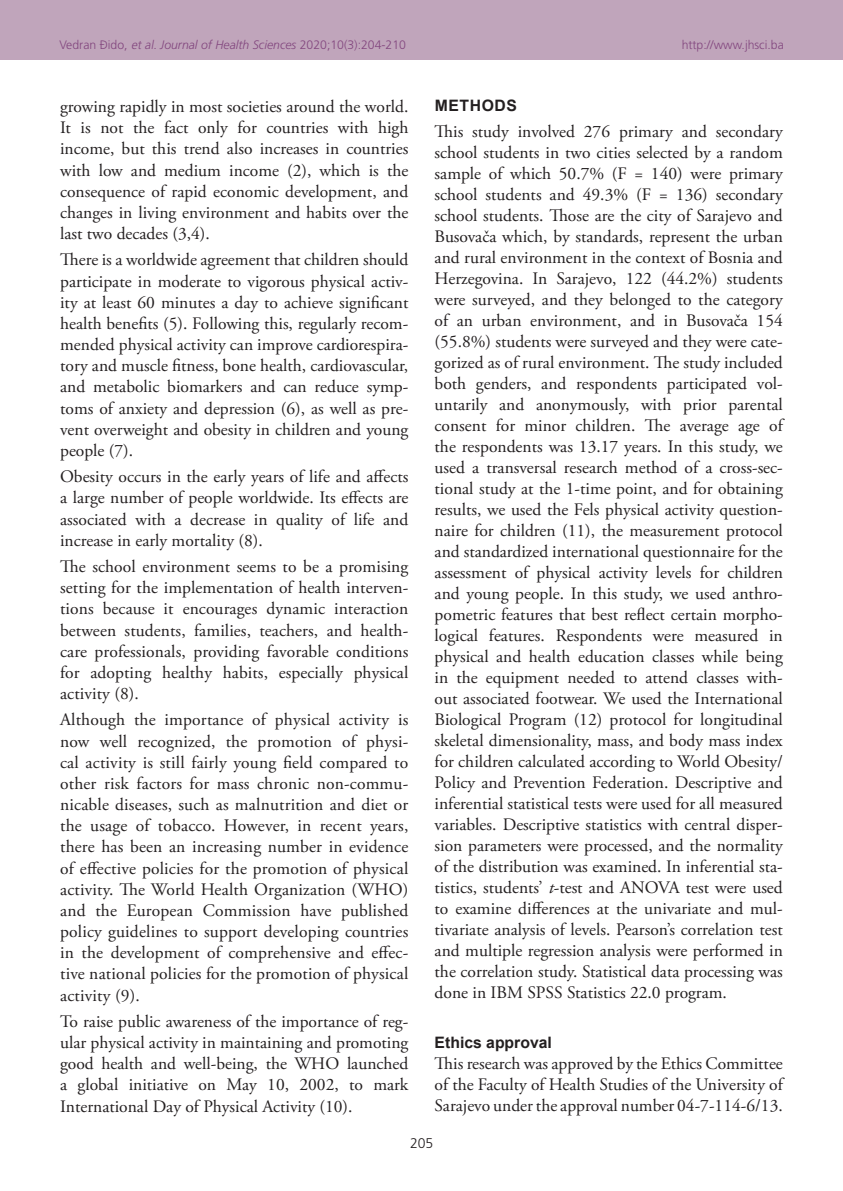
<style>
.page{position:relative;width:843px;height:1191px;background:#fff}
.page>*{position:absolute;margin:0;border:0;box-sizing:border-box;transform-origin:0 0}
.TX{font:17.5px/21px "Adobe Garamond Pro";color:#231f20;text-align:justify}
.t1{font:700 15.75px "Arial";color:#231f20}
.t2{font:700 15.75px "Arial";letter-spacing:.035em;color:#231f20}
.RF{font:300 14px "Frutiger CE";color:#231f20}
.RH{font:300 12.25px "Frutiger CE";color:#82467e}
.s1{font-style:italic}
</style>
<div class="page">
<div style="left:0;top:0;width:843px;height:60px;background:#c0a5bb"></div>
<p class="RH" style="left:60px;top:37px;width:348px">Vedran Đido, <span class="s1">et al</span>. <span class="s1">Journal of Health Sciences</span> 2020;10(3):204-210</p>
<p class="RH" style="left:682px;top:37px;width:104px">http://www.jhsci.ba</p>
<p class="TX" style="left:60px;top:97px;width:350px">growing rapidly in most societies around the world.<br>It is not the fact only for countries with high income, but this trend also increases in countries with low and medium income (2), which is the consequence of rapid economic development, and changes in living environment and habits over the last two decades (3,4).</p>
<p class="TX" style="left:60px;top:250px;width:350px">There is a worldwide agreement that children should participate in moderate to vigorous physical activ&shy;ity at least 60 minutes a day to achieve significant health benefits (5). Following this, regularly recom&shy;mended physical activity can improve cardiorespira&shy;tory and muscle fitness, bone health, cardiovascular, and metabolic biomarkers and can reduce symp&shy;toms of anxiety and depression (6), as well as pre&shy;vent overweight and obesity in children and young people (7).</p>
<p class="TX" style="left:60px;top:467px;width:350px">Obesity occurs in the early years of life and affects a large number of people worldwide. Its effects are associated with a decrease in quality of life and increase in early mortality (8).</p>
<p class="TX" style="left:60px;top:556px;width:350px">The school environment seems to be a promising setting for the implementation of health interven&shy;tions because it encourages dynamic interaction between students, families, teachers, and health&shy;care professionals, providing favorable conditions for adopting healthy habits, especially physical activity (8).</p>
<p class="TX" style="left:60px;top:710px;width:350px">Although the importance of physical activity is now well recognized, the promotion of physi&shy;cal activity is still fairly young field compared to other risk factors for mass chronic non-commu&shy;nicable diseases, such as malnutrition and diet or the usage of tobacco. However, in recent years, there has been an increasing number in evidence of effective policies for the promotion of physical activity. The World Health Organization (WHO) and the European Commission have published policy guidelines to support developing countries in the development of comprehensive and effec&shy;tive national policies for the promotion of physical activity (9).</p>
<p class="TX" style="left:60px;top:1011px;width:350px">To raise public awareness of the importance of reg&shy;ular physical activity in maintaining and promoting good health and well-being, the WHO launched a global initiative on May 10, 2002, to mark International Day of Physical Activity (10).</p>
<h1 class="t2" style="left:435px;top:94px;width:84px">METHODS</h1>
<p class="TX" style="left:435px;top:122px;width:350px">This study involved 276 primary and secondary school students in two cities selected by a random sample of which 50.7% (F = 140) were primary school students and 49.3% (F = 136) secondary school students. Those are the city of Sarajevo and Busovača which, by standards, represent the urban and rural environment in the context of Bosnia and Herzegovina. In Sarajevo, 122 (44.2%) students were surveyed, and they belonged to the category of an urban environment, and in Busovača 154 (55.8%) students were surveyed and they were cate&shy;gorized as of rural environment. The study included both genders, and respondents participated vol&shy;untarily and anonymously, with prior parental consent for minor children. The average age of the respondents was 13.17 years. In this study, we used a transversal research method of a cross-sec&shy;tional study at the 1-time point, and for obtaining results, we used the Fels physical activity question&shy;naire for children (11), the measurement protocol and standardized international questionnaire for the assessment of physical activity levels for children and young people. In this study, we used anthro&shy;pometric features that best reflect certain morpho&shy;logical features. Respondents were measured in physical and health education classes while being in the equipment needed to attend classes with&shy;out associated footwear. We used the International Biological Program (12) protocol for longitudinal skeletal dimensionality, mass, and body mass index for children calculated according to World Obesity/ Policy and Prevention Federation. Descriptive and inferential statistical tests were used for all measured variables. Descriptive statistics with central disper&shy;sion parameters were processed, and the normality of the distribution was examined. In inferential sta&shy;tistics, students’ <span class="s1">t</span>-test and ANOVA test were used to examine differences at the univariate and mul&shy;tivariate analysis of levels. Pearson’s correlation test and multiple regression analysis were performed in the correlation study. Statistical data processing was done in IBM SPSS Statistics 22.0 program.</p>
<h2 class="t1" style="left:435px;top:1031px;width:119px">Ethics approval</h2>
<p class="TX" style="left:435px;top:1053px;width:350px">This research was approved by the Ethics Committee of the Faculty of Health Studies of the University of Sarajevo under the approval number 04-7-114-6/13.</p>
<p class="RF" style="left:410px;top:1134px;width:25px">205</p>
</div>
